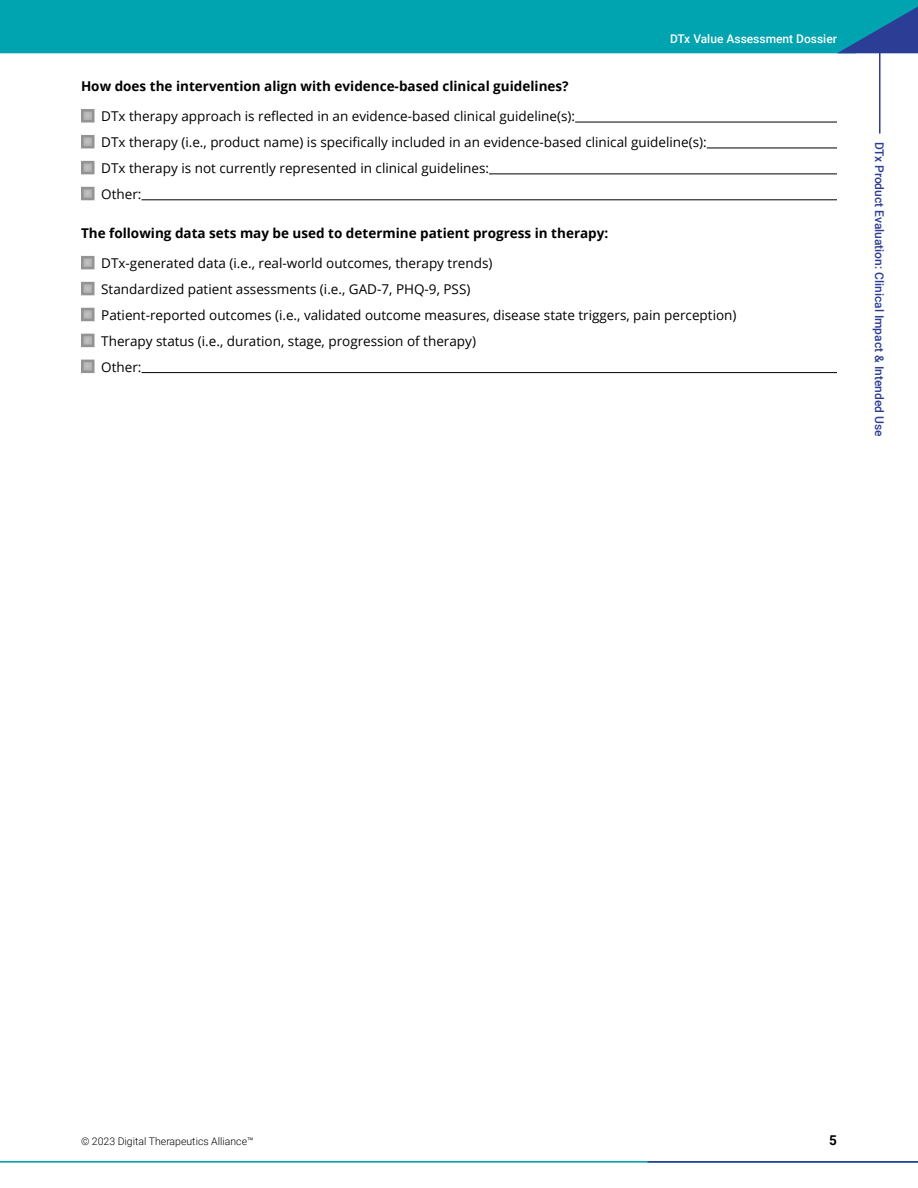
<style>
.page{position:relative;width:918px;height:1188px;background:#fff}
.page>*{position:absolute;margin:0;border:0;box-sizing:border-box;transform-origin:0 0}
.t1{font:13.5px/26px "Open Sans";color:#000}
.t2{font:700 13.5px "Open Sans";color:#000}
.t3{font:700 13.5px "Roboto";color:#000}
.t4{font:500 12px "Roboto";color:#2b3d94}
.t5{font:500 12px "Roboto";color:#fff}
.t6{font:300 10.5px "Roboto";color:#000}
</style>
<div class="page">
<hr style="left:879px;top:46px;width:1px;height:88px;background:#2b3d94">
<div style="left:0;top:0;width:837px;height:53px;background:#00a3b0"></div>
<svg style="left:837px;top:0;width:81px;height:53px"></svg>
<svg style="left:0;top:1161px;width:918px;height:2px"></svg>
<hr style="left:575px;top:122px;width:262px;height:1px;background:#000">
<hr style="left:707px;top:148px;width:130px;height:1px;background:#000">
<hr style="left:489px;top:174px;width:348px;height:1px;background:#000">
<hr style="left:141px;top:199px;width:696px;height:1px;background:#000">
<hr style="left:141px;top:372px;width:696px;height:1px;background:#000">
<div style="left:78px;top:106px;width:20px;height:20px;background:#fff;opacity:.85"></div>
<div style="left:81px;top:109px;width:14px;height:14px;border:3px solid #939393"></div>
<div style="left:78px;top:131px;width:20px;height:21px;background:#fff;opacity:.85"></div>
<div style="left:81px;top:135px;width:14px;height:13px;border:3px solid #939393"></div>
<div style="left:78px;top:157px;width:20px;height:21px;background:#fff;opacity:.85"></div>
<div style="left:81px;top:161px;width:14px;height:13px;border:3px solid #939393"></div>
<div style="left:78px;top:183px;width:20px;height:21px;background:#fff;opacity:.85"></div>
<div style="left:81px;top:187px;width:14px;height:13px;border:3px solid #939393"></div>
<div style="left:78px;top:252px;width:20px;height:21px;background:#fff;opacity:.85"></div>
<div style="left:81px;top:256px;width:14px;height:13px;border:3px solid #939393"></div>
<div style="left:78px;top:278px;width:20px;height:21px;background:#fff;opacity:.85"></div>
<div style="left:81px;top:282px;width:14px;height:13px;border:3px solid #939393"></div>
<div style="left:78px;top:304px;width:20px;height:21px;background:#fff;opacity:.85"></div>
<div style="left:81px;top:308px;width:14px;height:13px;border:3px solid #939393"></div>
<div style="left:78px;top:330px;width:20px;height:21px;background:#fff;opacity:.85"></div>
<div style="left:81px;top:334px;width:14px;height:13px;border:3px solid #939393"></div>
<div style="left:78px;top:356px;width:20px;height:20px;background:#fff;opacity:.85"></div>
<div style="left:81px;top:360px;width:14px;height:13px;border:3px solid #939393"></div>
<p class="t5" style="left:670px;top:30px;width:168px">DTx Value Assessment Dossier</p>
<p class="t2" style="left:81px;top:77px;width:489px">How does the intervention align with evidence-based clinical guidelines?</p>
<p class="t1" style="left:101px;top:103px;width:607px">DTx therapy approach is reflected in an evidence-based clinical guideline(s):<br>DTx therapy (i.e., product name) is specifically included in an evidence-based clinical guideline(s):<br>DTx therapy is not currently represented in clinical guidelines:<br>Other:</p>
<p class="t2" style="left:81px;top:224px;width:529px">The following data sets may be used to determine patient progress in therapy:</p>
<p class="t1" style="left:101px;top:250px;width:637px">DTx-generated data (i.e., real-world outcomes, therapy trends)<br>Standardized patient assessments (i.e., GAD-7, PHQ-9, PSS)<br>Patient-reported outcomes (i.e., validated outcome measures, disease state triggers, pain perception)<br>Therapy status (i.e., duration, stage, progression of therapy)<br>Other:</p>
<p class="t4" style="left:888px;top:142px;width:296px;rotate:90deg">DTx Product Evaluation: Clinical Impact &amp; Intended Use</p>
<p class="t6" style="left:81px;top:1134px;width:174px">© 2023 Digital Therapeutics Alliance™</p>
<p class="t3" style="left:829px;top:1131px;width:9px">5</p>
</div>
